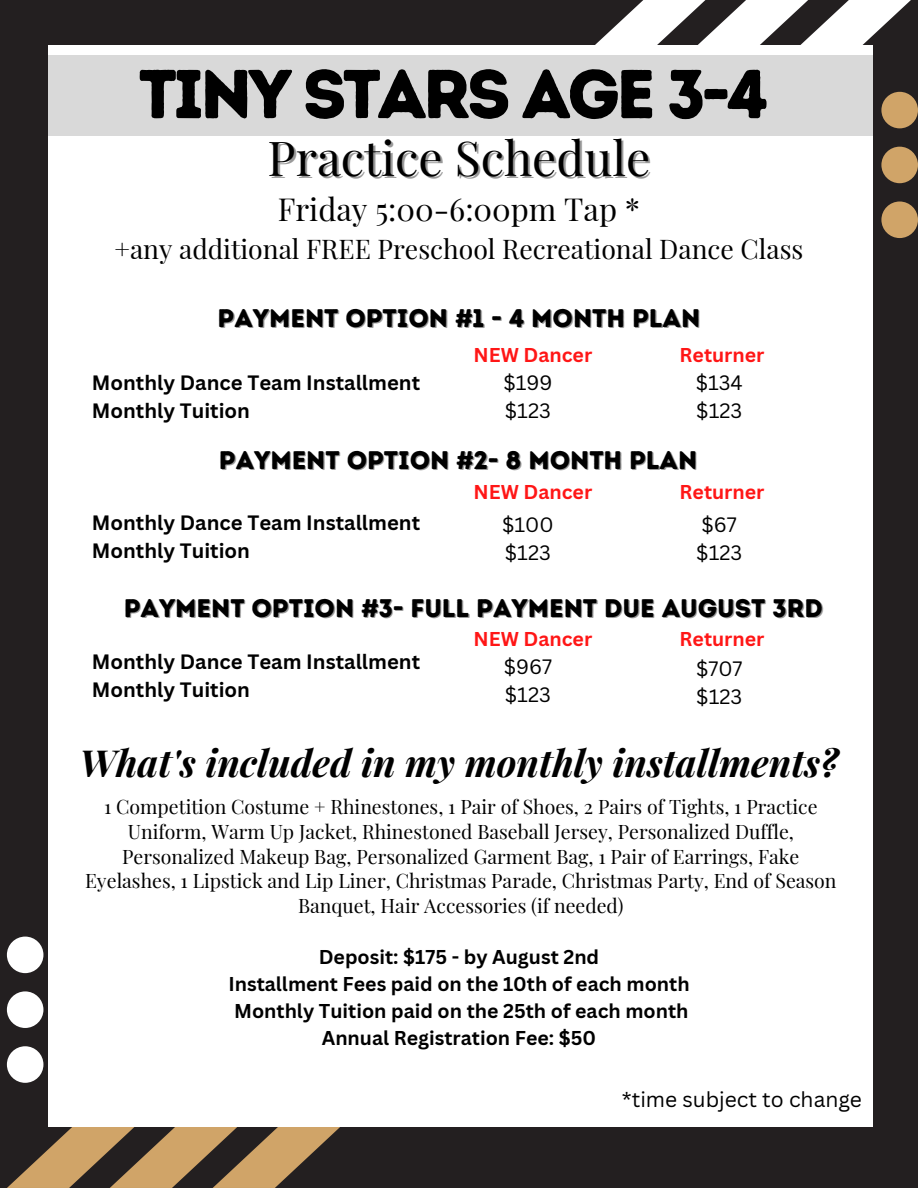
<style>
.page{position:relative;width:918px;height:1188px;background:#231f20}
.page>*{position:absolute;margin:0;border:0;box-sizing:border-box;transform-origin:0 0}
.t1{font:69px "Intro Rust Base";letter-spacing:-.06em;color:#000}
.t2{font:48px "Playfair Display";color:#000}
.t3{font:italic 700 37.35px "Playfair Display";color:#000}
.t4{font:31.05px "Playfair Display";color:#000}
.t5{font:26.55px "Playfair Display";color:#000}
.t6{font:25.5px "Intro Rust Base";color:#000}
.t7{font:21px "Canva Sans";color:#000}
.t8{font:700 20.25px/28.2px "Canva Sans";color:#000}
.t9{font:20.25px "Canva Sans";color:#000}
.t10{font:19.5px/24.8px "Playfair Display";color:#000;text-align:center}
.t11{font:700 19.5px/27px "Canva Sans";color:#000;text-align:center}
.t12{font:700 19.5px "Canva Sans";color:#ff1616}
</style>
<div class="page">
<svg style="left:7px;top:1127px;width:333px;height:61px"></svg>
<svg style="left:7px;top:937px;width:36px;height:146px"></svg>
<div style="left:48px;top:45px;width:825px;height:1082px;background:#fff"></div>
<svg style="left:595px;top:0;width:323px;height:238px"></svg>
<div style="left:48px;top:55px;width:825px;height:81px;background:#d9d9d9"></div>
<p class="t1" style="left:139px;top:53px;width:632px">TINY STARS AGE 3-4</p>
<h3 class="t2" style="left:268px;top:124px;width:384px">Practice Schedule</h3>
<h2 class="t4" style="left:278px;top:187px;width:364px">Friday 5:00-6:00pm Tap *</h2>
<h2 class="t5" style="left:114px;top:230px;width:691px">+any additional FREE Preschool Recreational Dance Class</h2>
<h4 class="t6" style="left:218px;top:302px;width:484px">PAYMENT OPTION #1 - 4 MONTH PLAN</h4>
<h4 class="t8" style="left:92px;top:368px;width:330px">Monthly Dance Team Installment<br>Monthly Tuition</h4>
<p class="t12" style="left:473px;top:341px;width:120px">NEW Dancer</p>
<p class="t12" style="left:680px;top:341px;width:86px">Returner</p>
<h5 class="t9" style="left:503px;top:368px;width:51px">$199</h5>
<p class="t9" style="left:505px;top:396px;width:47px">$123</p>
<p class="t9" style="left:696px;top:368px;width:49px">$134</p>
<p class="t9" style="left:696px;top:396px;width:47px">$123</p>
<p class="t6" style="left:219px;top:445px;width:480px">PAYMENT OPTION #2- 8 MONTH PLAN</p>
<h5 class="t8" style="left:92px;top:508px;width:330px">Monthly Dance Team Installment<br>Monthly Tuition</h5>
<p class="t12" style="left:473px;top:478px;width:120px">NEW Dancer</p>
<p class="t12" style="left:680px;top:478px;width:86px">Returner</p>
<p class="t9" style="left:502px;top:510px;width:53px">$100</p>
<h4 class="t9" style="left:505px;top:538px;width:47px">$123</h4>
<h5 class="t9" style="left:702px;top:510px;width:37px">$67</h5>
<h5 class="t9" style="left:696px;top:538px;width:47px">$123</h5>
<p class="t6" style="left:124px;top:593px;width:701px">PAYMENT OPTION #3- FULL PAYMENT DUE AUGUST 3RD</p>
<h5 class="t8" style="left:92px;top:647px;width:330px">Monthly Dance Team Installment<br>Monthly Tuition</h5>
<h4 class="t12" style="left:473px;top:625px;width:120px">NEW Dancer</h4>
<h4 class="t12" style="left:680px;top:625px;width:86px">Returner</h4>
<p class="t9" style="left:504px;top:652px;width:50px">$967</p>
<p class="t9" style="left:505px;top:680px;width:47px">$123</p>
<p class="t9" style="left:696px;top:654px;width:48px">$707</p>
<p class="t9" style="left:696px;top:682px;width:47px">$123</p>
<p class="t3" style="left:80px;top:736px;width:760px">What's included in my monthly installments?</p>
<h1 class="t10" style="left:85px;top:794px;width:753px">1 Competition Costume + Rhinestones, 1 Pair of Shoes, 2 Pairs of Tights, 1 Practice Uniform, Warm Up Jacket, Rhinestoned Baseball Jersey, Personalized Duffle, Personalized Makeup Bag, Personalized Garment Bag, 1 Pair of Earrings, Fake Eyelashes, 1 Lipstick and Lip Liner, Christmas Parade, Christmas Party, End of Season Banquet, Hair Accessories (if needed)</h1>
<h5 class="t11" style="left:228px;top:943px;width:463px">Deposit: $175 - by August 2nd<br>Installment Fees paid on the 10th of each month Monthly Tuition paid on the 25th of each month Annual Registration Fee: $50</h5>
<p class="t7" style="left:622px;top:1085px;width:242px">*time subject to change</p>
</div>
